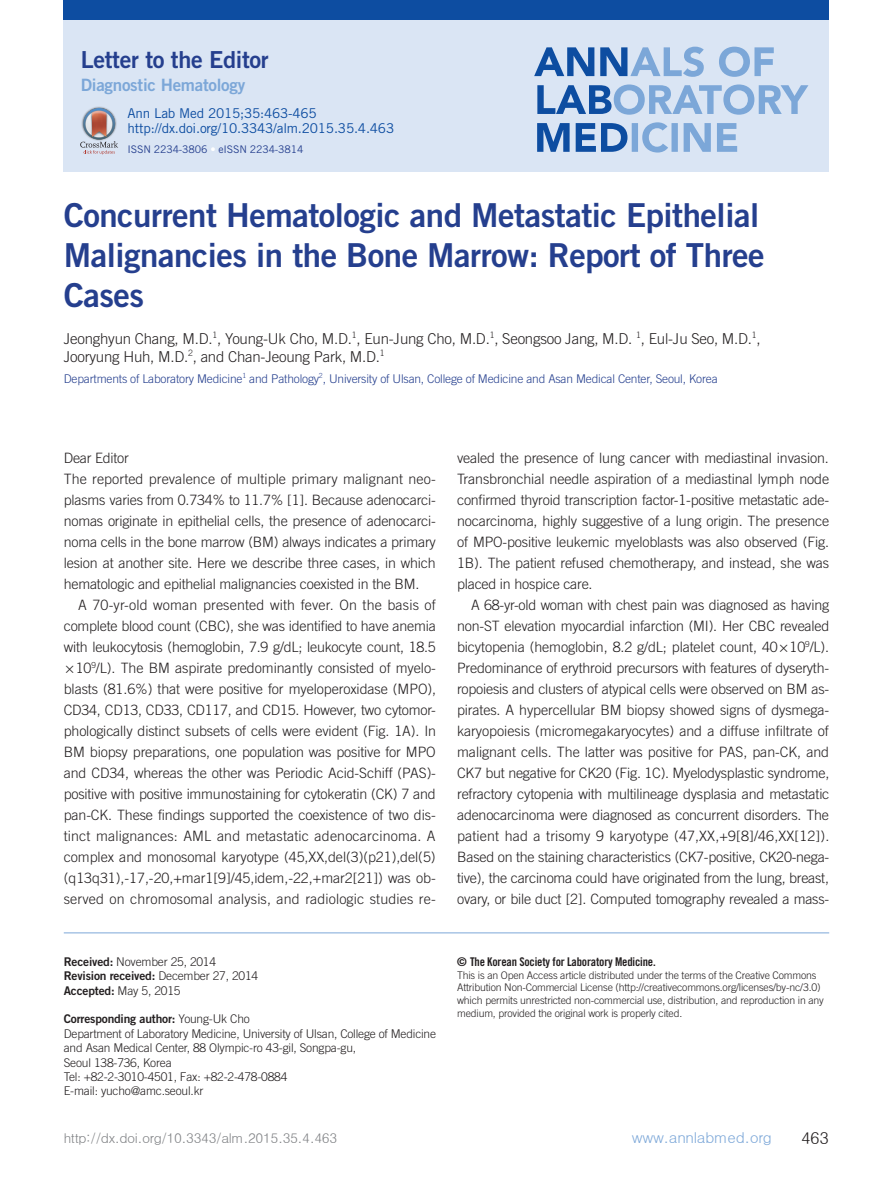
<style>
.page{position:relative;width:893px;height:1191px;background:#fff}
.page>*{position:absolute;margin:0;border:0;box-sizing:border-box;transform-origin:0 0}
.제목{font:33px/39.6px "Trade Gothic LT Std Bd 2";letter-spacing:-.015em;color:#253f8e}
.논문분류{font:23.4px "Trade Gothic LT Std Bd 2";letter-spacing:-.015em;color:#253f8e}
.논문소분류{font:16.95px "Trade Gothic LT Std Bd 2";letter-spacing:-.015em;color:#7ca7d8}
.URL{font:16.5px "Dotum";color:#231f20}
.저자{font:300 15px/18px "Trade Gothic LT Std";letter-spacing:-.015em;color:#231f20}
.URL-2{font:15px "Dotum";letter-spacing:-.02em;color:#7ca7d8}
.본문{font:300 14.25px/21px "Trade Gothic LT Std";letter-spacing:-.015em;color:#231f20;text-align:justify}
.t1{font:13.5px "Dotum";letter-spacing:-.03em;color:#808285}
.DOI_단락{font:13.5px "Trade Gothic LT Std";letter-spacing:-.015em;color:#0d4da1}
.서지단락{font:13.5px "Trade Gothic LT Std";letter-spacing:-.015em;color:#0d4da1}
.교신저자{font:300 12px/14.4px "Trade Gothic LT Std";letter-spacing:-.015em;color:#231f20}
.소속{font:300 12px "Trade Gothic LT Std";letter-spacing:-.015em;color:#253f8e}
.교신저자-2{font:12px "Trade Gothic LT Std Bd 2";letter-spacing:-.015em;color:#231f20}
.t2{font:12px "Trade Gothic LT Std Bd Cn 20";letter-spacing:-.015em;color:#231f20}
.교신저자-3{font:300 10.5px/12.6px "Trade Gothic LT Std";letter-spacing:-.015em;color:#231f20}
.ISSN{font:10.5px "Trade Gothic LT Std";letter-spacing:-.015em;color:#253f8e}
.s1{color:#fff}
.s2{font-family:"Trade Gothic LT Std Bd 2";font-weight:400}
.s3{font-family:"Trade Gothic LT Std";font-weight:300}
.s4{font-family:"Trade Gothic LT Std Bd 2"}
</style>
<div class="page">
<div style="left:64px;top:0;width:765px;height:172px;background:#dae5f4"></div>
<div style="left:64px;top:0;width:765px;height:19px;background:#0d4da1"></div>
<svg style="left:537px;top:122px;width:200px;height:30px"></svg>
<svg style="left:537px;top:84px;width:271px;height:31px"></svg>
<svg style="left:534px;top:47px;width:240px;height:30px"></svg>
<hr style="left:64px;top:932px;width:765px;height:1px;background:#7ca7d8">
<img style="left:93px;top:106px;width:12px;height:2px">
<svg style="left:80px;top:108px;width:38px;height:46px"></svg>
<p class="논문분류" style="left:81px;top:45px;width:189px">Letter to the Editor</p>
<p class="논문소분류" style="left:81px;top:75px;width:166px">Diagnostic Hematology</p>
<p class="서지단락" style="left:128px;top:105px;width:191px">Ann Lab Med 2015;35:463-465</p>
<p class="DOI_단락" style="left:128px;top:120px;width:268px">http://dx.doi.org/10.3343/alm.2015.35.4.463</p>
<p class="ISSN" style="left:128px;top:143px;width:177px">ISSN 2234-3806 <span class="s1">•</span> eISSN 2234-3814</p>
<p class="제목" style="left:64px;top:195px;width:702px">Concurrent Hematologic and Metastatic Epithelial<br>Malignancies in the Bone Marrow: Report of Three<br>Cases</p>
<p class="저자" style="left:64px;top:329px;width:698px">Jeonghyun Chang, M.D.<sup>1</sup>, Young-Uk Cho, M.D.<sup>1</sup>, Eun-Jung Cho, M.D.<sup>1</sup>, Seongsoo Jang, M.D. <sup>1</sup>, Eul-Ju Seo, M.D.<sup>1</sup>,<br>Jooryung Huh, M.D.<sup>2</sup>, and Chan-Jeoung Park, M.D.<sup>1</sup></p>
<p class="소속" style="left:64px;top:371px;width:655px">Departments of Laboratory Medicine<sup>1</sup> and Pathology<sup>2</sup>, University of Ulsan, College of Medicine and Asan Medical Center, Seoul, Korea</p>
<p class="본문" style="left:64px;top:447px;width:67px">Dear Editor</p>
<p class="본문" style="left:64px;top:468px;width:374px">The reported prevalence of multiple primary malignant neo&shy;plasms varies from 0.734% to 11.7% [1]. Because adenocarci&shy;nomas originate in epithelial cells, the presence of adenocarci&shy;noma cells in the bone marrow (BM) always indicates a primary lesion at another site. Here we describe three cases, in which hematologic and epithelial malignancies coexisted in the BM.</p>
<p class="본문" style="left:64px;top:594px;width:374px;text-indent:14px">A 70-yr-old woman presented with fever. On the basis of complete blood count (CBC), she was identified to have anemia with leukocytosis (hemoglobin, 7.9 g/dL; leukocyte count, 18.5 ×10<sup>9</sup>/L). The BM aspirate predominantly consisted of myelo&shy;blasts (81.6%) that were positive for myeloperoxidase (MPO), CD34, CD13, CD33, CD117, and CD15. However, two cytomor&shy;phologically distinct subsets of cells were evident (Fig. 1A). In BM biopsy preparations, one population was positive for MPO and CD34, whereas the other was Periodic Acid-Schiff (PAS)- positive with positive immunostaining for cytokeratin (CK) 7 and pan-CK. These findings supported the coexistence of two dis&shy;tinct malignances: AML and metastatic adenocarcinoma. A complex and monosomal karyotype (45,XX,del(3)(p21),del(5) (q13q31),-17,-20,+mar1[9]/45,idem,-22,+mar2[21]) was ob&shy;served on chromosomal analysis, and radiologic studies re-</p>
<p class="교신저자" style="left:64px;top:954px;width:154px"><span class="s2">Received:</span> November 25, 2014</p>
<p class="교신저자-2" style="left:64px;top:968px;width:196px">Revision received: <span class="s3">December 27, 2014</span></p>
<p class="교신저자-2" style="left:64px;top:982px;width:118px">Accepted: <span class="s3">May 5, 2015</span></p>
<p class="교신저자-2" style="left:64px;top:1011px;width:188px">Corresponding author: <span class="s3">Young-Uk Cho</span></p>
<p class="교신저자" style="left:64px;top:1026px;width:374px">Department of Laboratory Medicine, University of Ulsan, College of Medicine and Asan Medical Center, 88 Olympic-ro 43-gil, Songpa-gu,<br>Seoul 138-736, Korea</p>
<p class="교신저자" style="left:64px;top:1069px;width:225px">Tel: +82-2-3010-4501, Fax: +82-2-478-0884</p>
<p class="교신저자" style="left:64px;top:1083px;width:141px">E-mail: yucho@amc.seoul.kr</p>
<p class="본문" style="left:457px;top:447px;width:374px">vealed the presence of lung cancer with mediastinal invasion.<br>Transbronchial needle aspiration of a mediastinal lymph node confirmed thyroid transcription factor-1-positive metastatic ade&shy;nocarcinoma, highly suggestive of a lung origin. The presence of MPO-positive leukemic myeloblasts was also observed (Fig.<br>1B). The patient refused chemotherapy, and instead, she was placed in hospice care.</p>
<p class="본문" style="left:457px;top:594px;width:374px;text-indent:14px">A 68-yr-old woman with chest pain was diagnosed as having non-ST elevation myocardial infarction (MI). Her CBC revealed bicytopenia (hemoglobin, 8.2 g/dL; platelet count, 40×10<sup>9</sup>/L).<br>Predominance of erythroid precursors with features of dyseryth&shy;ropoiesis and clusters of atypical cells were observed on BM as&shy;pirates. A hypercellular BM biopsy showed signs of dysmega&shy;karyopoiesis (micromegakaryocytes) and a diffuse infiltrate of malignant cells. The latter was positive for PAS, pan-CK, and CK7 but negative for CK20 (Fig. 1C). Myelodysplastic syndrome, refractory cytopenia with multilineage dysplasia and metastatic adenocarcinoma were diagnosed as concurrent disorders. The patient had a trisomy 9 karyotype (47,XX,+9[8]/46,XX[12]).<br>Based on the staining characteristics (CK7-positive, CK20-nega&shy;tive), the carcinoma could have originated from the lung, breast, ovary, or bile duct [2]. Computed tomography revealed a mass-</p>
<p class="t2" style="left:457px;top:954px;width:200px"><span class="s4">©</span> The Korean Society for Laboratory Medicine.</p>
<p class="교신저자-3" style="left:457px;top:968px;width:368px">This is an Open Access article distributed under the terms of the Creative Commons Attribution Non-Commercial License (http://creativecommons.org/licenses/by-nc/3.0) which permits unrestricted non-commercial use, distribution, and reproduction in any medium, provided the original work is properly cited.</p>
<p class="t1" style="left:64px;top:1131px;width:275px">http://dx.doi.org/10.3343/alm.2015.35.4.463</p>
<p class="URL-2" style="left:632px;top:1130px;width:142px">www.annlabmed.org</p>
<p class="URL" style="left:801px;top:1129px;width:30px">463</p>
</div>
